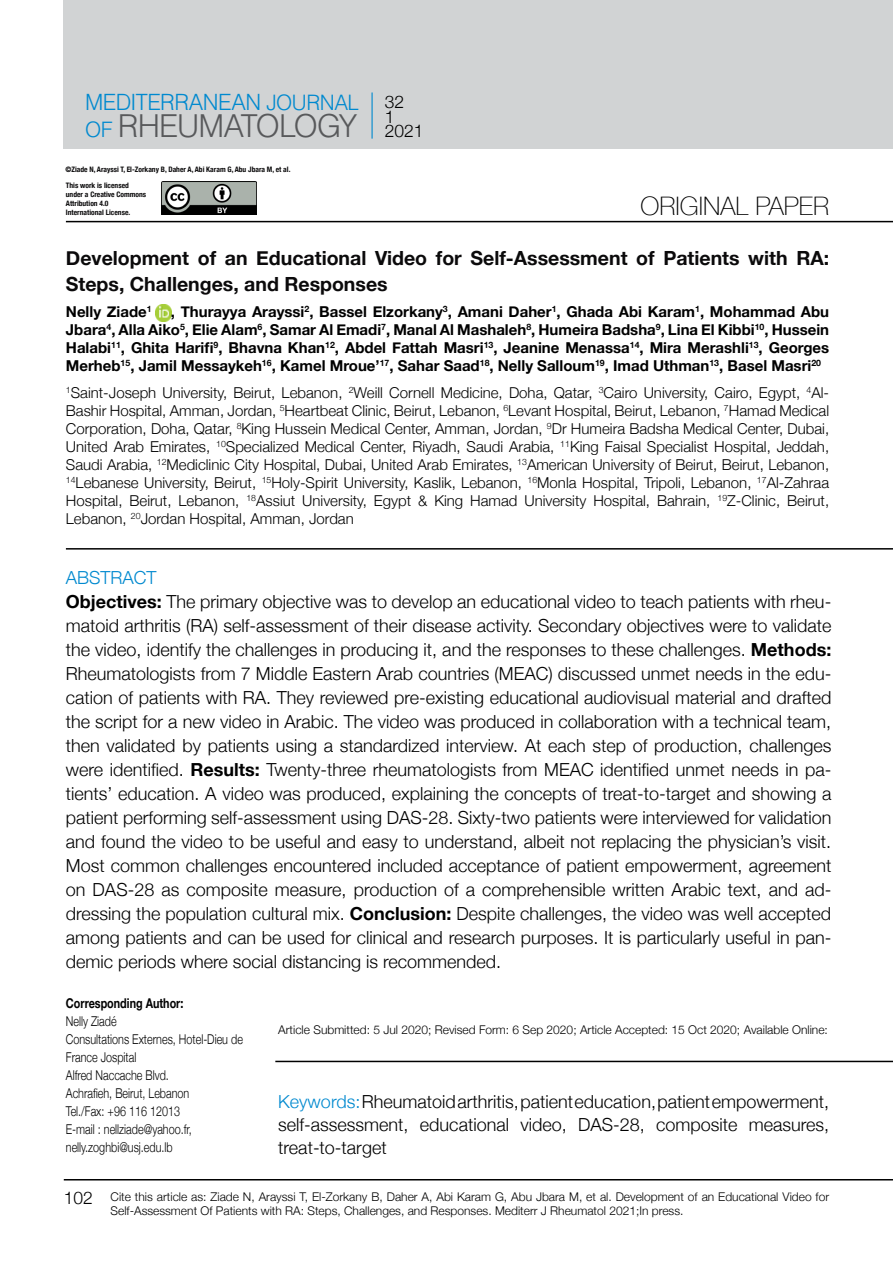
<style>
.page{position:relative;width:893px;height:1263px;background:#fff}
.page>*{position:absolute;margin:0;border:0;box-sizing:border-box;transform-origin:0 0}
.t1{font:31.2px "UB Helvetica Light";letter-spacing:-.025em;color:#58595b}
.t2{font:100 25.5px "Helvetica Neue";color:#000}
.t3{font:22.2px "UB Helvetica Light";letter-spacing:-.02em;color:#0089cf}
.t4{font:700 19.5px/25.5px "Helvetica Neue";color:#0b0a0b}
.t5{font:300 18px/24px "Helvetica Neue";color:#000;text-align:justify}
.t6{font:300 18px "Helvetica Neue";color:#0089cf}
.t7{font:300 17.4px/15px "Helvetica Neue";color:#000}
.t8{font:300 15px/18px "Helvetica Neue";color:#000;text-align:justify}
.t9{font:700 15px/18px "Helvetica Neue";color:#000;text-align:justify}
.t10{font:300 13.5px/18px "Helvetica Neue";color:#000;scale:.8 1}
.t11{font:700 13.5px/18px "Helvetica Neue";color:#000;scale:.8 1}
.HTML_Preformatted{font:300 12px/13.5px "Helvetica Neue";color:#000}
.t12{font:700 condensed 7.5px/9px "Helvetica Neue";color:#0b0a0b}
.s1{font-size:21px}
.s2{font-size:21px;color:#0089cf}
.s3{font-weight:700}
.s4{font-weight:300}
.s5{color:#0089cf}
</style>
<div class="page">
<div style="left:64px;top:0;width:829px;height:149px;background:#d1d3d4"></div>
<hr style="left:371px;top:92px;width:2px;height:47px;background:#0089cf">
<hr style="left:64px;top:1179px;width:829px;height:1px;background:#000">
<hr style="left:66px;top:221px;width:827px;height:1px;background:#000">
<img style="left:162px;top:181px;width:94px;height:34px">
<hr style="left:66px;top:548px;width:827px;height:2px;background:#000">
<hr style="left:275px;top:1061px;width:618px;height:1px;background:#000">
<img style="left:155px;top:305px;width:16px;height:16px">
<p class="t3" style="left:85px;top:89px;width:275px">MEDITERRANEAN <span class="s1">JOURNAL</span></p>
<h1 class="t1" style="left:85px;top:107px;width:273px"><span class="s2">OF</span> RHEUMATOLOGY</h1>
<p class="t12" style="left:65px;top:164px;width:227px">©Ziade N, Arayssi T, El-Zorkany B, Daher A, Abi Karam G, Abu Jbara M, et al.</p>
<p class="t12" style="left:66px;top:180px;width:82px">This work is licensed under a Creative Commons<br>Attribution 4.0<br>International License.</p>
<p class="t7" style="left:385px;top:93px;width:40px">32<br>1<br>2021</p>
<p class="t2" style="left:641px;top:186px;width:190px">ORIGINAL PAPER</p>
<p class="t4" style="left:66px;top:246px;width:765px">Development of an Educational Video for Self-Assessment οf Patients with RA:<br>Steps, Challenges, and Responses</p>
<p class="t9" style="left:66px;top:303px;width:87px">Nelly Ziade<sup>1</sup></p>
<p class="t9" style="left:66px;top:303px;width:765px;text-indent:105px">, Thurayya Arayssi<sup>2</sup>, Bassel Elzorkany<sup>3</sup>, Amani Daher<sup>1</sup>, Ghada Abi Karam<sup>1</sup>, Mohammad Abu Jbara<sup>4</sup>, Alla Aiko<sup>5</sup>, Elie Alam<sup>6</sup>, Samar Al Emadi<sup>7</sup>, Manal Al Mashaleh<sup>8</sup>, Humeira Badsha<sup>9</sup>, Lina El Kibbi<sup>10</sup>, Hussein Halabi<sup>11</sup>, Ghita Harifi<sup>9</sup>, Bhavna Khan<sup>12</sup>, Abdel Fattah Masri<sup>13</sup>, Jeanine Menassa<sup>14</sup>, Mira Merashli<sup>13</sup>, Georges Merheb<sup>15</sup>, Jamil Messaykeh<sup>16</sup>, Kamel Mroue’<sup>17</sup>, Sahar Saad<sup>18</sup>, Nelly Salloum<sup>19</sup>, Imad Uthman<sup>13</sup>, Basel Masri<sup>20</sup></p>
<p class="t8" style="left:66px;top:382px;width:765px"><sup>1</sup>Saint-Joseph University, Beirut, Lebanon, <sup>2</sup>Weill Cornell Medicine, Doha, Qatar, <sup>3</sup>Cairo University, Cairo, Egypt, <sup>4</sup>Al-Bashir Hospital, Amman, Jordan, <sup>5</sup>Heartbeat Clinic, Beirut, Lebanon, <sup>6</sup>Levant Hospital, Beirut, Lebanon, <sup>7</sup>Hamad Medical Corporation, Doha, Qatar, <sup>8</sup>King Hussein Medical Center, Amman, Jordan, <sup>9</sup>Dr Humeira Badsha Medical Center, Dubai, United Arab Emirates, <sup>10</sup>Specialized Medical Center, Riyadh, Saudi Arabia, <sup>11</sup>King Faisal Specialist Hospital, Jeddah, Saudi Arabia, <sup>12</sup>Mediclinic City Hospital, Dubai, United Arab Emirates, <sup>13</sup>American University of Beirut, Beirut, Lebanon, <sup>14</sup>Lebanese University, Beirut, <sup>15</sup>Holy-Spirit University, Kaslik, Lebanon, <sup>16</sup>Monla Hospital, Tripoli, Lebanon, <sup>17</sup>Al-Zahraa Hospital, Beirut, Lebanon, <sup>18</sup>Assiut University, Egypt &amp; King Hamad University Hospital, Bahrain, <sup>19</sup>Z-Clinic, Beirut, Lebanon, <sup>20</sup>Jordan Hospital, Amman, Jordan</p>
<p class="t6" style="left:66px;top:563px;width:92px">ABSTRACT</p>
<p class="t5" style="left:66px;top:588px;width:767px"><span class="s3">Objectives:</span> The primary objective was to develop an educational video to teach patients with rheu&shy;matoid arthritis (RA) self-assessment of their disease activity. Secondary objectives were to validate the video, identify the challenges in producing it, and the responses to these challenges. <span class="s3">Methods:<br></span>Rheumatologists from 7 Middle Eastern Arab countries (MEAC) discussed unmet needs in the edu&shy;cation of patients with RA. They reviewed pre-existing educational audiovisual material and drafted the script for a new video in Arabic. The video was produced in collaboration with a technical team, then validated by patients using a standardized interview. At each step of production, challenges were identified. <span class="s3">Results:</span> Twenty-three rheumatologists from MEAC identified unmet needs in pa&shy;tients’ education. A video was produced, explaining the concepts of treat-to-target and showing a patient performing self-assessment using DAS-28. Sixty-two patients were interviewed for validation and found the video to be useful and easy to understand, albeit not replacing the physician’s visit.<br>Most common challenges encountered included acceptance of patient empowerment, agreement on DAS-28 as composite measure, production of a comprehensible written Arabic text, and ad&shy;dressing the population cultural mix. <span class="s3">Conclusion:</span> Despite challenges, the video was well accepted among patients and can be used for clinical and research purposes. It is particularly useful in pan&shy;demic periods where social distancing is recommended.</p>
<p class="t11" style="left:66px;top:995px;width:149px">Corresponding Author:<br><span class="s4">Nelly Ziadé</span></p>
<p class="t10" style="left:66px;top:1029px;width:223px">Consultations Externes, Hotel-Dieu de<br>France Jospital</p>
<p class="t10" style="left:66px;top:1065px;width:130px">Alfred Naccache Blvd.</p>
<p class="t10" style="left:66px;top:1083px;width:156px">Achrafieh, Beirut, Lebanon</p>
<p class="t10" style="left:66px;top:1101px;width:144px">Tel./Fax: +96 116 12013</p>
<p class="t10" style="left:66px;top:1119px;width:159px">E-mail : nellziade@yahoo.fr, nelly.zoghbi@usj.edu.lb</p>
<p class="HTML_Preformatted" style="left:278px;top:1022px;width:551px">Article Submitted: 5 Jul 2020; Revised Form: 6 Sep 2020; Article Accepted: 15 Oct 2020; Available Online:</p>
<p class="t5" style="left:278px;top:1089px;width:552px;line-height:23.1px"><span class="s5">Keywords:</span> Rheumatoid arthritis, patient education, patient empowerment, self-assessment, educational video, DAS-28, composite measures, treat-to-target</p>
<p class="t7" style="left:64px;top:1189px;width:31px">102</p>
<p class="HTML_Preformatted" style="left:111px;top:1189px;width:720px">Cite this article as: Ziade N, Arayssi T, El-Zorkany B, Daher A, Abi Karam G, Abu Jbara M, et al. Development of an Educational Video for<br>Self-Assessment Of Patients with RA: Steps, Challenges, and Responses. Mediterr J Rheumatol 2021;In press.</p>
</div>
